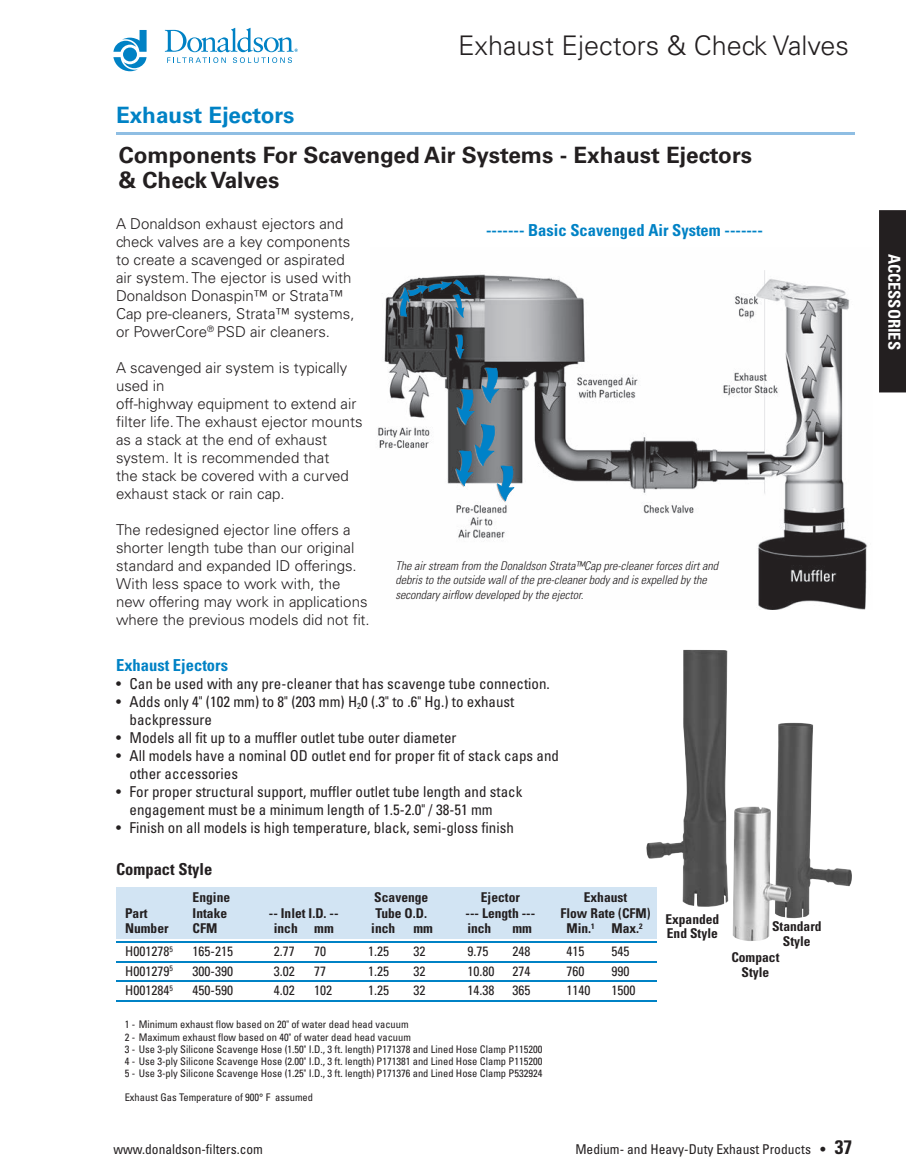
<style>
.page{position:relative;width:906px;height:1175px;background:#fff}
.page>*{position:absolute;margin:0;border:0;box-sizing:border-box;transform-origin:0 0}
.t1{font:300 27px "Univers LT Std";color:#231f20}
.t2{font:700 22.5px/25.5px "Univers LT Std";color:#231f20}
.t3{font:700 22.5px "Univers LT Std";color:#0082c5}
.t4{font:700 condensed 16.5px "Univers LT Std";color:#0082c5}
.t5{font:700 condensed 16.5px "Univers LT Std";color:#231f20}
.t6{font:700 condensed 16.5px "Univers LT Std";color:#fff}
.t7{font:300 15px/18px "Univers LT Std";color:#231f20}
.t8{font:condensed 15px/18px "Univers LT Std";color:#231f20}
.t9{font:condensed 13.5px "Univers LT Std";color:#231f20}
.t10{font:700 condensed 13.5px/14.2px "Univers LT Std";color:#231f20;text-align:center}
.t11{font:italic 300 condensed 12px/14.2px "Univers LT Std";color:#231f20}
.t12{font:condensed 10.5px/12px "Univers LT Std";color:#231f20}
.s1{font-weight:700}
.s2{font-weight:700;font-size:19.5px}
</style>
<div class="page">
<div style="left:879px;top:210px;width:26px;height:182px;background:#231f20"></div>
<svg style="left:113px;top:30px;width:33px;height:41px"></svg>
<svg style="left:165px;top:28px;width:133px;height:35px"></svg>
<img style="left:378px;top:270px;width:489px;height:339px">
<svg style="left:456px;top:367px;width:58px;height:134px;background:#648192"></svg>
<svg style="left:399px;top:280px;width:72px;height:38px;background:#476170"></svg>
<svg style="left:455px;top:335px;width:9px;height:24px"></svg>
<hr style="left:116px;top:132px;width:738px;height:2px;background:#8fbee3">
<div style="left:116px;top:886px;width:540px;height:17px;background:#d2e4f3"></div>
<div style="left:116px;top:902px;width:540px;height:20px;background:#d2e4f3"></div>
<div style="left:116px;top:921px;width:540px;height:17px;background:#d2e4f3"></div>
<hr style="left:116px;top:941px;width:540px;height:2px;background:#0082c5">
<hr style="left:116px;top:961px;width:540px;height:1px;background:#0082c5">
<hr style="left:116px;top:980px;width:540px;height:2px;background:#0082c5">
<hr style="left:116px;top:1000px;width:540px;height:1px;background:#0082c5">
<img style="left:645px;top:650px;width:207px;height:291px">
<h2 class="t3" style="left:116px;top:102px;width:180px">Exhaust Ejectors</h2>
<h1 class="t1" style="left:458px;top:29px;width:392px">Exhaust Ejectors &amp; Check Valves</h1>
<h2 class="t2" style="left:119px;top:142px;width:634px">Components For Scavenged Air Systems - Exhaust Ejectors &amp; Check Valves</h2>
<p class="t7" style="left:116px;top:215px;width:240px">A Donaldson exhaust ejectors and check valves are a key components to create a scavenged or aspirated air system. The ejector is used with Donaldson Donaspin™ or Strata™ Cap pre-cleaners, Strata™ systems, or PowerCore<sup>®</sup> PSD air cleaners.</p>
<p class="t7" style="left:116px;top:359px;width:248px">A scavenged air system is typically used in<br>off-highway equipment to extend air filter life. The exhaust ejector mounts as a stack at the end of exhaust system. It is recommended that<br>the stack be covered with a curved exhaust stack or rain cap.</p>
<p class="t7" style="left:116px;top:521px;width:255px">The redesigned ejector line offers a shorter length tube than our original standard and expanded ID offerings.<br>With less space to work with, the new offering may work in applications where the previous models did not fit.</p>
<p class="t4" style="left:486px;top:220px;width:278px">------- Basic Scavenged Air System -------</p>
<p class="t11" style="left:395px;top:559px;width:324px">The air stream from the Donaldson Strata™Cap pre-cleaner forces dirt and debris to the outside wall of the pre-cleaner body and is expelled by the secondary airflow developed by the ejector.</p>
<p class="t4" style="left:116px;top:655px;width:113px">Exhaust Ejectors</p>
<p class="t8" style="left:116px;top:674px;width:435px">• Can be used with any pre-cleaner that has scavenge tube connection.</p>
<p class="t8" style="left:130px;top:692px;width:386px;text-indent:-14px">• Adds only 4" (102 mm) to 8" (203 mm) H<sub>2</sub>0 (.3" to .6" Hg.) to exhaust backpressure</p>
<p class="t8" style="left:116px;top:728px;width:342px">• Models all fit up to a muffler outlet tube outer diameter</p>
<p class="t8" style="left:130px;top:746px;width:431px;text-indent:-14px">• All models have a nominal OD outlet end for proper fit of stack caps and other accessories</p>
<p class="t8" style="left:130px;top:782px;width:394px;text-indent:-14px">• For proper structural support, muffler outlet tube length and stack engagement must be a minimum length of 1.5-2.0" / 38-51 mm</p>
<p class="t8" style="left:116px;top:818px;width:399px">• Finish on all models is high temperature, black, semi-gloss finish</p>
<p class="t5" style="left:116px;top:859px;width:98px">Compact Style</p>
<p class="t10" style="left:192px;top:890px;width:39px">Engine</p>
<p class="t10" style="left:374px;top:890px;width:55px">Scavenge</p>
<p class="t10" style="left:480px;top:890px;width:41px">Ejector</p>
<p class="t10" style="left:583px;top:890px;width:45px">Exhaust</p>
<p class="t10" style="left:125px;top:905px;width:24px">Part</p>
<p class="t10" style="left:192px;top:905px;width:36px">Intake</p>
<p class="t10" style="left:269px;top:905px;width:71px">-- Inlet I.D. --</p>
<p class="t10" style="left:375px;top:905px;width:53px">Tube O.D.</p>
<p class="t10" style="left:465px;top:905px;width:71px">--- Length ---</p>
<p class="t10" style="left:560px;top:905px;width:92px">Flow Rate (CFM)</p>
<p class="t10" style="left:125px;top:921px;width:45px">Number</p>
<p class="t10" style="left:192px;top:921px;width:26px">CFM</p>
<p class="t10" style="left:273px;top:921px;width:61px">inch mm</p>
<p class="t10" style="left:371px;top:921px;width:26px">inch</p>
<p class="t10" style="left:413px;top:921px;width:21px">mm</p>
<p class="t10" style="left:467px;top:921px;width:26px">inch</p>
<p class="t10" style="left:512px;top:921px;width:21px">mm</p>
<p class="t10" style="left:566px;top:921px;width:78px">Min.<sup>1</sup> Max.<sup>2</sup></p>
<p class="t9" style="left:125px;top:943px;width:49px">H001278<sup>5</sup></p>
<p class="t9" style="left:192px;top:943px;width:42px">165-215</p>
<p class="t9" style="left:273px;top:943px;width:22px">2.77</p>
<p class="t9" style="left:314px;top:943px;width:13px">70</p>
<p class="t9" style="left:368px;top:943px;width:22px">1.25</p>
<p class="t9" style="left:413px;top:943px;width:13px">32</p>
<p class="t9" style="left:467px;top:943px;width:22px">9.75</p>
<p class="t9" style="left:512px;top:943px;width:19px">248</p>
<p class="t9" style="left:566px;top:943px;width:19px">415</p>
<p class="t9" style="left:611px;top:943px;width:19px">545</p>
<p class="t9" style="left:125px;top:962px;width:49px">H001279<sup>5</sup></p>
<p class="t9" style="left:192px;top:962px;width:42px">300-390</p>
<p class="t9" style="left:273px;top:962px;width:22px">3.02</p>
<p class="t9" style="left:314px;top:962px;width:13px">77</p>
<p class="t9" style="left:368px;top:962px;width:22px">1.25</p>
<p class="t9" style="left:413px;top:962px;width:13px">32</p>
<p class="t9" style="left:467px;top:962px;width:28px">10.80</p>
<p class="t9" style="left:512px;top:962px;width:19px">274</p>
<p class="t9" style="left:566px;top:962px;width:19px">760</p>
<p class="t9" style="left:611px;top:962px;width:19px">990</p>
<p class="t9" style="left:125px;top:982px;width:49px">H001284<sup>5</sup></p>
<p class="t9" style="left:192px;top:982px;width:42px">450-590</p>
<p class="t9" style="left:273px;top:982px;width:22px">4.02</p>
<p class="t9" style="left:314px;top:982px;width:19px">102</p>
<p class="t9" style="left:368px;top:982px;width:22px">1.25</p>
<p class="t9" style="left:413px;top:982px;width:13px">32</p>
<p class="t9" style="left:467px;top:982px;width:28px">14.38</p>
<p class="t9" style="left:512px;top:982px;width:19px">365</p>
<p class="t9" style="left:566px;top:982px;width:25px">1140</p>
<p class="t9" style="left:611px;top:982px;width:25px">1500</p>
<p class="t12" style="left:125px;top:1018px;width:419px">1 - Minimum exhaust flow based on 20" of water dead head vacuum<br>2 - Maximum exhaust flow based on 40" of water dead head vacuum<br>3 - Use 3-ply Silicone Scavenge Hose (1.50" I.D., 3 ft. length) P171378 and Lined Hose Clamp P115200<br>4 - Use 3-ply Silicone Scavenge Hose (2.00" I.D., 3 ft. length) P171381 and Lined Hose Clamp P115200<br>5 - Use 3-ply Silicone Scavenge Hose (1.25" I.D., 3 ft. length) P171376 and Lined Hose Clamp P532924</p>
<p class="t12" style="left:125px;top:1090px;width:190px">Exhaust Gas Temperature of 900° F assumed</p>
<p class="t10" style="left:665px;top:912px;width:55px;text-align:left">Expanded<br>End Style</p>
<p class="t10" style="left:771px;top:919px;width:51px">Standard<br>Style</p>
<p class="t10" style="left:731px;top:950px;width:50px">Compact<br>Style</p>
<p class="t9" style="left:113px;top:1140px;width:151px">www.donaldson-filters.com</p>
<p class="t9" style="left:575px;top:1140px;width:278px">Medium- and Heavy-Duty Exhaust Products <span class="s1">•</span> <span class="s2">37</span></p>
<p class="t6" style="left:904px;top:253px;width:98px;rotate:90deg">ACCESSORIES</p>
</div>
